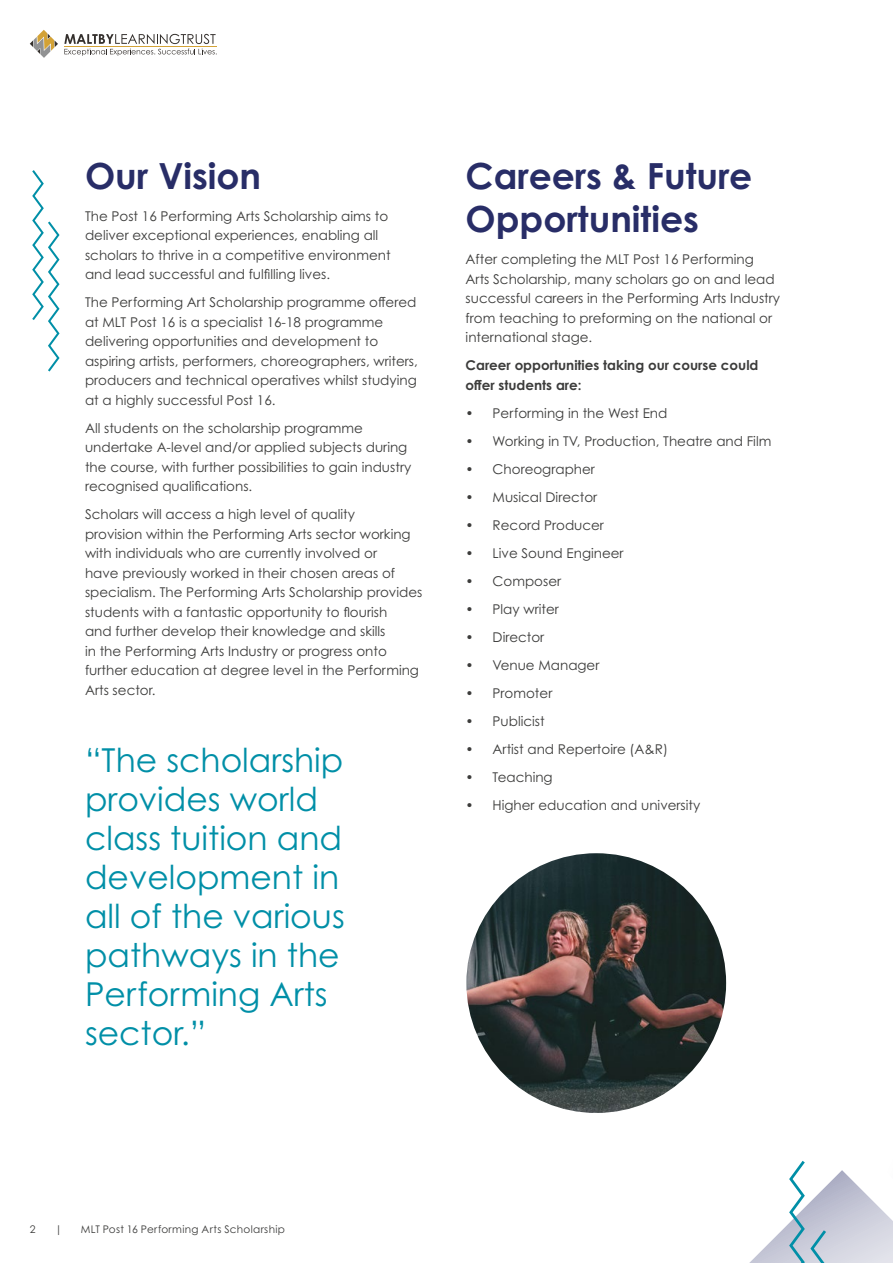
<style>
.page{position:relative;width:893px;height:1263px;background:#fff}
.page>*{position:absolute;margin:0;border:0;box-sizing:border-box;transform-origin:0 0}
.t1{font:700 36px/43.2px "Century Gothic Pro";color:#282d67}
.t2{font:33px/39px "Century Gothic Pro";color:#008fa7}
.t3{font:13.5px/19.5px "Century Gothic Pro";color:#3c3c3b}
.t4{font:700 13.5px/19.5px "Century Gothic Pro";color:#3c3c3b}
.t5{font:10.5px "Century Gothic Pro";letter-spacing:.03em;color:#3c3c3b}
</style>
<div class="page">
<svg style="left:749px;top:1160px;width:144px;height:103px"></svg>
<svg style="left:32px;top:170px;width:28px;height:201px"></svg>
<img style="left:466px;top:853px;width:260px;height:260px;border-radius:130px">
<svg style="left:64px;top:34px;width:153px;height:22px"></svg>
<svg style="left:30px;top:30px;width:28px;height:28px"></svg>
<hr style="left:64px;top:46px;width:153px;height:1px;background:#d3a337">
<h1 class="t1" style="left:85px;top:153px;width:178px">Our Vision</h1>
<p class="t3" style="left:85px;top:206px;width:307px">The Post 16 Performing Arts Scholarship aims to deliver exceptional experiences, enabling all scholars to thrive in a competitive environment and lead successful and fulfilling lives.</p>
<p class="t3" style="left:85px;top:293px;width:334px">The Performing Art Scholarship programme offered at MLT Post 16 is a specialist 16-18 programme delivering opportunities and development to aspiring artists, performers, choreographers, writers, producers and technical operatives whilst studying at a highly successful Post 16.</p>
<p class="t3" style="left:85px;top:418px;width:328px">All students on the scholarship programme undertake A-level and/or applied subjects during the course, with further possibilities to gain industry recognised qualifications.</p>
<p class="t3" style="left:85px;top:504px;width:339px">Scholars will access a high level of quality<br>provision within the Performing Arts sector working with individuals who are currently involved or<br>have previously worked in their chosen areas of specialism. The Performing Arts Scholarship provides students with a fantastic opportunity to flourish<br>and further develop their knowledge and skills<br>in the Performing Arts Industry or progress onto further education at degree level in the Performing Arts sector.</p>
<h2 class="t2" style="left:85px;top:740px;width:261px">“The scholarship provides world class tuition and development in all of the various pathways in the<br>Performing Arts sector.”</h2>
<h1 class="t1" style="left:466px;top:153px;width:288px">Careers &amp; Future<br>Opportunities</h1>
<p class="t3" style="left:466px;top:249px;width:316px">After completing the MLT Post 16 Performing Arts Scholarship, many scholars go on and lead successful careers in the Performing Arts Industry from teaching to preforming on the national or international stage.</p>
<p class="t4" style="left:466px;top:355px;width:294px">Career opportunities taking our course could offer students are:</p>
<p class="t3" style="left:466px;top:403px;width:203px">• Performing in the West End</p>
<p class="t3" style="left:466px;top:431px;width:307px">• Working in TV, Production, Theatre and Film</p>
<p class="t3" style="left:466px;top:459px;width:131px">• Choreographer</p>
<p class="t3" style="left:466px;top:487px;width:133px">• Musical Director</p>
<p class="t3" style="left:466px;top:515px;width:140px">• Record Producer</p>
<p class="t3" style="left:466px;top:543px;width:160px">• Live Sound Engineer</p>
<p class="t3" style="left:466px;top:571px;width:97px">• Composer</p>
<p class="t3" style="left:466px;top:599px;width:95px">• Play writer</p>
<p class="t3" style="left:466px;top:627px;width:80px">• Director</p>
<p class="t3" style="left:466px;top:655px;width:135px">• Venue Manager</p>
<p class="t3" style="left:466px;top:683px;width:88px">• Promoter</p>
<p class="t3" style="left:466px;top:711px;width:81px">• Publicist</p>
<p class="t3" style="left:466px;top:739px;width:204px">• Artist and Repertoire (A&amp;R)</p>
<p class="t3" style="left:466px;top:767px;width:89px">• Teaching</p>
<p class="t3" style="left:466px;top:795px;width:236px">• Higher education and university</p>
<p class="t5" style="left:30px;top:1223px;width:7px">2</p>
<p class="t5" style="left:55px;top:1223px;width:9px">|</p>
<p class="t5" style="left:81px;top:1223px;width:206px">MLT Post 16 Performing Arts Scholarship</p>
</div>
